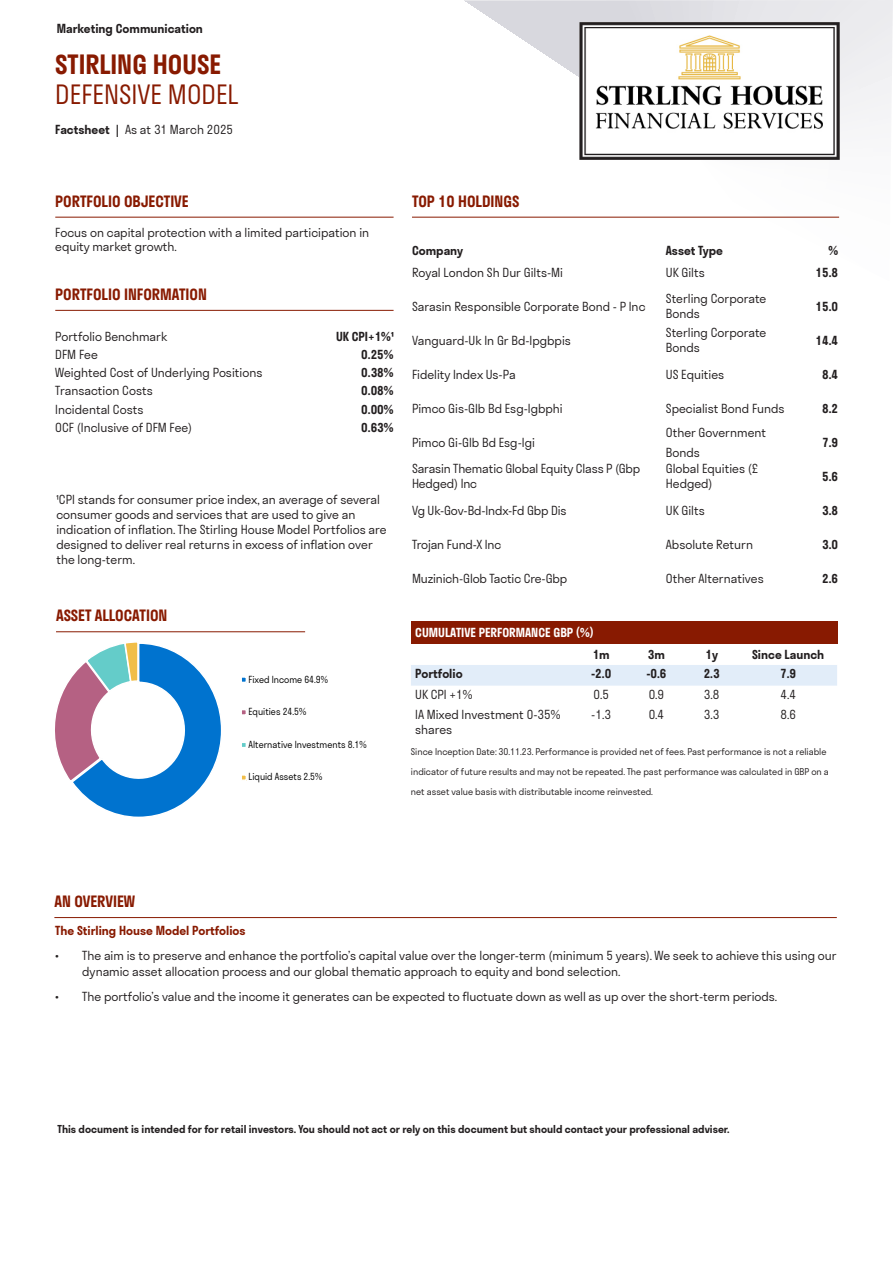
<style>
.page{position:relative;width:893px;height:1263px;background:#fff}
.page>*{position:absolute;margin:0;border:0;box-sizing:border-box;transform-origin:0 0}
.What_We_Look_Like{font:300 25.5px/30px "Stratos";color:#881a01}
.Descriptions_-_Body{font:600 15px "Stratos";color:#881a01}
.Descriptions_-_Body-2{font:300 12px/15px "Stratos";color:#231f20}
.t1{font:600 12px "Stratos";color:#231f20}
.t2{font:600 12px "Stratos";color:#881a01}
.t3{font:600 12px "Stratos";color:#fff}
.t4{font:600 10.5px "Stratos";color:#231f20}
.t5{font:300 9.3px "Stratos";color:#000;scale:.95 1}
.Descriptions_-_Body-3{font:300 9px "Stratos";color:#231f20}
.s1{font-weight:600}
</style>
<div class="page">
<hr style="left:55px;top:217px;width:339px;height:1px;background:#881a01">
<hr style="left:55px;top:310px;width:339px;height:1px;background:#881a01">
<svg style="left:383px;top:0;width:510px;height:218px"></svg>
<hr style="left:56px;top:631px;width:249px;height:1px;background:#881a01">
<hr style="left:412px;top:217px;width:427px;height:1px;background:#881a01">
<hr style="left:54px;top:917px;width:783px;height:1px;background:#881a01">
<div style="left:411px;top:621px;width:426px;height:23px;background:#881a01"></div>
<div style="left:411px;top:665px;width:426px;height:21px;background:#e2edf9"></div>
<svg style="left:55px;top:642px;width:166px;height:175px"></svg>
<div style="left:241px;top:676px;width:6px;height:7px;border:1px solid #fff"></div>
<div style="left:241px;top:709px;width:6px;height:7px;border:1px solid #fff"></div>
<svg style="left:242px;top:743px;width:4px;height:4px"></svg>
<div style="left:241px;top:774px;width:6px;height:7px;border:1px solid #fff"></div>
<img style="left:579px;top:23px;width:260px;height:137px">
<p class="t1" style="left:57px;top:18px;width:148px">Marketing Communication</p>
<p class="What_We_Look_Like" style="left:55px;top:49px;width:185px"><span class="s1">STIRLING HOUSE<br></span>DEFENSIVE MODEL</p>
<p class="Descriptions_-_Body-2" style="left:55px;top:122px;width:179px"><span class="s1">Factsheet |</span> As at 31 March 2025</p>
<p class="Descriptions_-_Body" style="left:55px;top:189px;width:135px">PORTFOLIO OBJECTIVE</p>
<p class="Descriptions_-_Body-2" style="left:55px;top:225px;width:315px">Focus on capital protection with a limited participation in</p>
<p class="Descriptions_-_Body-2" style="left:55px;top:239px;width:123px">equity market growth.</p>
<p class="Descriptions_-_Body" style="left:55px;top:282px;width:153px">PORTFOLIO INFORMATION</p>
<p class="Descriptions_-_Body-2" style="left:55px;top:329px;width:114px">Portfolio Benchmark</p>
<p class="t1" style="left:336px;top:327px;width:59px">UK CPI+1%1</p>
<p class="Descriptions_-_Body-2" style="left:55px;top:347px;width:44px">DFM Fee</p>
<p class="t1" style="left:361px;top:345px;width:34px">0.25%</p>
<p class="Descriptions_-_Body-2" style="left:55px;top:365px;width:209px">Weighted Cost of Underlying Positions</p>
<p class="t1" style="left:361px;top:363px;width:34px">0.38%</p>
<p class="Descriptions_-_Body-2" style="left:55px;top:383px;width:99px">Transaction Costs</p>
<p class="t1" style="left:361px;top:381px;width:34px">0.08%</p>
<p class="Descriptions_-_Body-2" style="left:55px;top:401px;width:90px">Incidental Costs</p>
<p class="t1" style="left:361px;top:399px;width:34px">0.00%</p>
<p class="Descriptions_-_Body-2" style="left:55px;top:419px;width:139px">OCF (Inclusive of DFM Fee)</p>
<p class="t1" style="left:361px;top:418px;width:34px">0.63%</p>
<p class="Descriptions_-_Body-2" style="left:56px;top:492px;width:332px">1CPI stands for consumer price index, an average of several consumer goods and services that are used to give an indication of inflation. The Stirling House Model Portfolios are designed to deliver real returns in excess of inflation over the long-term.</p>
<p class="Descriptions_-_Body" style="left:56px;top:604px;width:113px">ASSET ALLOCATION</p>
<p class="t5" style="left:249px;top:672px;width:85px">Fixed Income 64.9%</p>
<p class="t5" style="left:249px;top:704px;width:62px">Equities 24.5%</p>
<p class="t5" style="left:249px;top:737px;width:126px">Alternative Investments 8.1%</p>
<p class="t5" style="left:249px;top:769px;width:79px">Liquid Assets 2.5%</p>
<p class="Descriptions_-_Body" style="left:412px;top:189px;width:109px">TOP 10 HOLDINGS</p>
<p class="t1" style="left:412px;top:241px;width:53px">Company</p>
<p class="t1" style="left:666px;top:241px;width:59px">Asset Type</p>
<p class="t1" style="left:828px;top:241px;width:11px">%</p>
<p class="Descriptions_-_Body-2" style="left:412px;top:264px;width:153px">Royal London Sh Dur Gilts-Mi</p>
<p class="Descriptions_-_Body-2" style="left:666px;top:264px;width:40px">UK Gilts</p>
<p class="t1" style="left:816px;top:263px;width:24px">15.8</p>
<p class="Descriptions_-_Body-2" style="left:412px;top:298px;width:235px">Sarasin Responsible Corporate Bond - P Inc</p>
<p class="Descriptions_-_Body-2" style="left:666px;top:291px;width:102px;line-height:14.4px">Sterling Corporate<br>Bonds</p>
<p class="t1" style="left:816px;top:297px;width:24px">15.0</p>
<p class="Descriptions_-_Body-2" style="left:412px;top:332px;width:160px">Vanguard-Uk In Gr Bd-Ipgbpis</p>
<p class="Descriptions_-_Body-2" style="left:666px;top:325px;width:102px;line-height:14.4px">Sterling Corporate<br>Bonds</p>
<p class="t1" style="left:816px;top:331px;width:24px">14.4</p>
<p class="Descriptions_-_Body-2" style="left:412px;top:366px;width:105px">Fidelity Index Us-Pa</p>
<p class="Descriptions_-_Body-2" style="left:666px;top:366px;width:60px">US Equities</p>
<p class="t1" style="left:822px;top:365px;width:17px">8.4</p>
<p class="Descriptions_-_Body-2" style="left:412px;top:400px;width:152px">Pimco Gis-Glb Bd Esg-Igbphi</p>
<p class="Descriptions_-_Body-2" style="left:666px;top:400px;width:120px">Specialist Bond Funds</p>
<p class="t1" style="left:822px;top:399px;width:17px">8.2</p>
<p class="Descriptions_-_Body-2" style="left:412px;top:434px;width:124px">Pimco Gi-Glb Bd Esg-Igi</p>
<p class="Descriptions_-_Body-2" style="left:666px;top:422px;width:102px;line-height:20.2px">Other Government<br>Bonds</p>
<p class="t1" style="left:822px;top:433px;width:17px">7.9</p>
<p class="Descriptions_-_Body-2" style="left:412px;top:461px;width:230px">Sarasin Thematic Global Equity Class P (Gbp<br>Hedged) Inc</p>
<p class="Descriptions_-_Body-2" style="left:666px;top:461px;width:94px">Global Equities (£<br>Hedged)</p>
<p class="t1" style="left:822px;top:467px;width:17px">5.6</p>
<p class="Descriptions_-_Body-2" style="left:412px;top:502px;width:156px">Vg Uk-Gov-Bd-Indx-Fd Gbp Dis</p>
<p class="Descriptions_-_Body-2" style="left:666px;top:502px;width:40px">UK Gilts</p>
<p class="t1" style="left:822px;top:501px;width:17px">3.8</p>
<p class="Descriptions_-_Body-2" style="left:412px;top:536px;width:91px">Trojan Fund-X Inc</p>
<p class="Descriptions_-_Body-2" style="left:666px;top:536px;width:89px">Absolute Return</p>
<p class="t1" style="left:822px;top:535px;width:17px">3.0</p>
<p class="Descriptions_-_Body-2" style="left:412px;top:570px;width:157px">Muzinich-Glob Tactic Cre-Gbp</p>
<p class="Descriptions_-_Body-2" style="left:666px;top:570px;width:99px">Other Alternatives</p>
<p class="t1" style="left:822px;top:569px;width:17px">2.6</p>
<p class="t3" style="left:415px;top:623px;width:180px">CUMULATIVE PERFORMANCE GBP (%)</p>
<p class="t1" style="left:593px;top:645px;width:19px">1m</p>
<p class="t1" style="left:648px;top:645px;width:19px">3m</p>
<p class="t1" style="left:705px;top:645px;width:14px">1y</p>
<p class="t1" style="left:752px;top:645px;width:74px">Since Launch</p>
<p class="t1" style="left:415px;top:664px;width:49px">Portfolio</p>
<p class="t1" style="left:591px;top:664px;width:22px">-2.0</p>
<p class="t1" style="left:646px;top:664px;width:22px">-0.6</p>
<p class="t1" style="left:704px;top:664px;width:17px">2.3</p>
<p class="t1" style="left:780px;top:664px;width:17px">7.9</p>
<p class="Descriptions_-_Body-2" style="left:415px;top:686px;width:59px">UK CPI +1%</p>
<p class="Descriptions_-_Body-2" style="left:593px;top:686px;width:17px">0.5</p>
<p class="Descriptions_-_Body-2" style="left:649px;top:686px;width:17px">0.9</p>
<p class="Descriptions_-_Body-2" style="left:704px;top:686px;width:17px">3.8</p>
<p class="Descriptions_-_Body-2" style="left:780px;top:686px;width:17px">4.4</p>
<p class="Descriptions_-_Body-2" style="left:415px;top:707px;width:147px;line-height:14.4px">IA Mixed Investment 0-35% shares</p>
<p class="Descriptions_-_Body-2" style="left:591px;top:707px;width:21px">-1.3</p>
<p class="Descriptions_-_Body-2" style="left:649px;top:707px;width:17px">0.4</p>
<p class="Descriptions_-_Body-2" style="left:704px;top:707px;width:17px">3.3</p>
<p class="Descriptions_-_Body-2" style="left:780px;top:707px;width:17px">8.6</p>
<p class="Descriptions_-_Body-3" style="left:411px;top:744px;width:417px">Since Inception Date: 30.11.23. Performance is provided net of fees. Past performance is not a reliable</p>
<p class="Descriptions_-_Body-3" style="left:411px;top:765px;width:419px">indicator of future results and may not be repeated. The past performance was calculated in GBP on a</p>
<p class="Descriptions_-_Body-3" style="left:411px;top:785px;width:244px">net asset value basis with distributable income reinvested.</p>
<p class="Descriptions_-_Body" style="left:54px;top:889px;width:82px">AN OVERVIEW</p>
<p class="t2" style="left:55px;top:921px;width:192px">The Stirling House Model Portfolios</p>
<p class="Descriptions_-_Body-2" style="left:82px;top:947px;width:756px;line-height:16.5px;text-indent:-27px">• The aim is to preserve and enhance the portfolio’s capital value over the longer-term (minimum 5 years). We seek to achieve this using our dynamic asset allocation process and our global thematic approach to equity and bond selection.</p>
<p class="Descriptions_-_Body-2" style="left:55px;top:989px;width:723px">• The portfolio’s value and the income it generates can be expected to fluctuate down as well as up over the short-term periods.</p>
<p class="t4" style="left:57px;top:1120px;width:674px">This document is intended for for retail investors. You should not act or rely on this document but should contact your professional adviser.</p>
</div>
